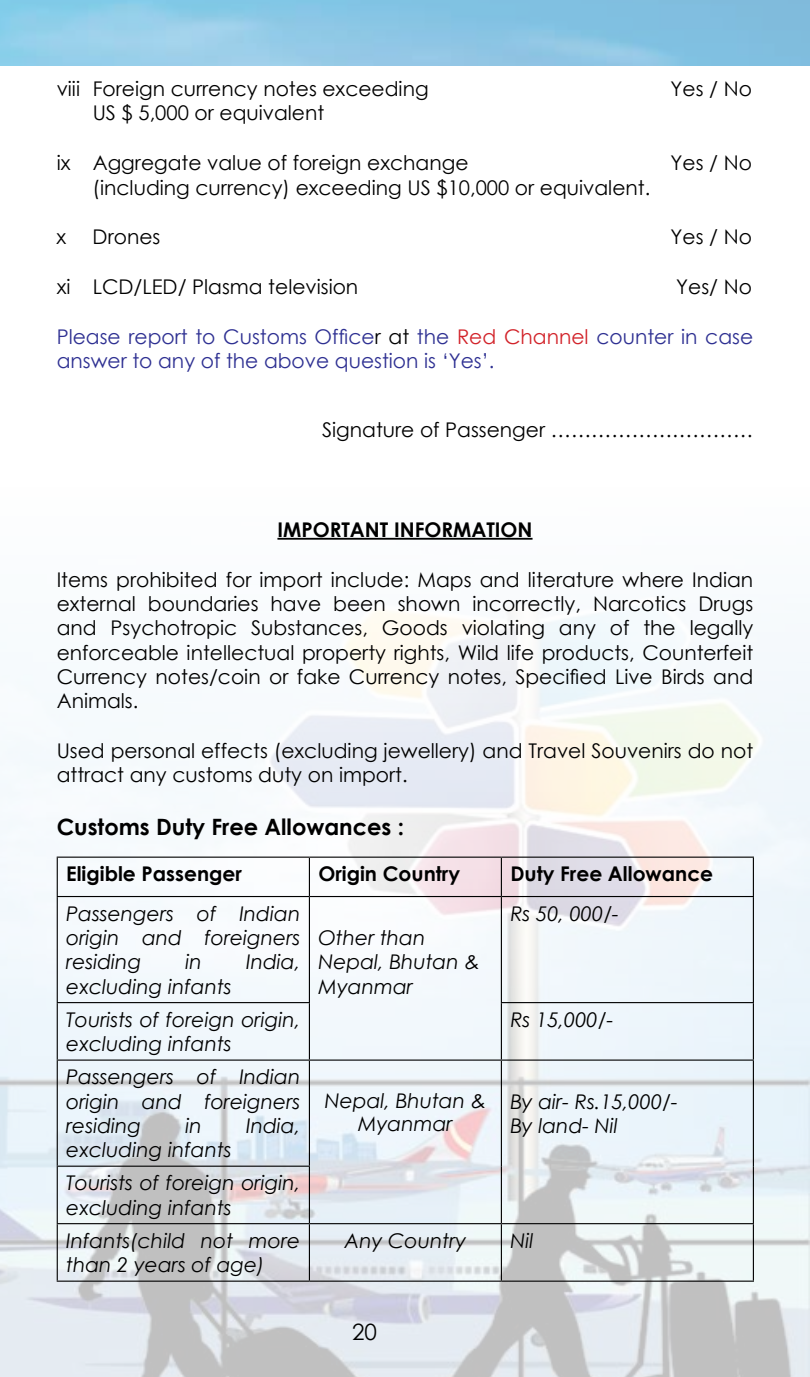
<style>
.page{position:relative;width:810px;height:1377px;background:#fff}
.page>*{position:absolute;margin:0;border:0;box-sizing:border-box;transform-origin:0 0}
.t1{font:700 22.5px "Century Gothic";color:#000}
.t2{font:22.5px "Century Gothic";color:#000}
.t3{font:20.25px/24.3px "Century Gothic";color:#000;text-align:justify}
.t4{font:italic 20.25px/24.3px "Century Gothic";color:#000}
.t5{font:20.25px/24.3px "Century Gothic";color:#2e3092}
.t6{font:700 20.25px "Century Gothic";color:#000}
.s1{color:#000}
.s2{color:#d2232a}
</style>
<div class="page">
<img style="left:0;top:537px;width:810px;height:840px">
<hr style="left:277px;top:538px;width:256px;height:2px;background:#000">
<hr style="left:57px;top:857px;width:252px;height:1px;background:#000">
<hr style="left:57px;top:858px;width:1px;height:38px;background:#000">
<hr style="left:309px;top:857px;width:192px;height:1px;background:#000">
<hr style="left:309px;top:858px;width:1px;height:38px;background:#000">
<hr style="left:501px;top:857px;width:253px;height:1px;background:#000">
<hr style="left:501px;top:858px;width:1px;height:38px;background:#000">
<hr style="left:753px;top:858px;width:1px;height:38px;background:#000">
<hr style="left:57px;top:896px;width:252px;height:1px;background:#000">
<hr style="left:57px;top:897px;width:1px;height:105px;background:#000">
<hr style="left:309px;top:896px;width:192px;height:1px;background:#000">
<hr style="left:309px;top:897px;width:1px;height:105px;background:#000">
<hr style="left:501px;top:896px;width:253px;height:1px;background:#000">
<hr style="left:501px;top:897px;width:1px;height:105px;background:#000">
<hr style="left:753px;top:897px;width:1px;height:105px;background:#000">
<hr style="left:57px;top:1002px;width:253px;height:1px;background:#000">
<hr style="left:57px;top:1003px;width:1px;height:57px;background:#000">
<hr style="left:309px;top:1003px;width:1px;height:57px;background:#000">
<hr style="left:501px;top:1002px;width:253px;height:1px;background:#000">
<hr style="left:501px;top:1003px;width:1px;height:57px;background:#000">
<hr style="left:753px;top:1003px;width:1px;height:57px;background:#000">
<hr style="left:57px;top:1060px;width:252px;height:1px;background:#000">
<hr style="left:57px;top:1061px;width:1px;height:105px;background:#000">
<hr style="left:309px;top:1060px;width:192px;height:1px;background:#000">
<hr style="left:309px;top:1061px;width:1px;height:105px;background:#000">
<hr style="left:501px;top:1060px;width:253px;height:1px;background:#000">
<hr style="left:501px;top:1061px;width:1px;height:105px;background:#000">
<hr style="left:753px;top:1061px;width:1px;height:105px;background:#000">
<hr style="left:501px;top:1166px;width:1px;height:57px;background:#000">
<hr style="left:753px;top:1166px;width:1px;height:57px;background:#000">
<hr style="left:57px;top:1166px;width:253px;height:1px;background:#000">
<hr style="left:57px;top:1167px;width:1px;height:56px;background:#000">
<hr style="left:309px;top:1167px;width:1px;height:56px;background:#000">
<hr style="left:57px;top:1223px;width:252px;height:1px;background:#000">
<hr style="left:57px;top:1224px;width:1px;height:57px;background:#000">
<hr style="left:309px;top:1223px;width:192px;height:1px;background:#000">
<hr style="left:309px;top:1224px;width:1px;height:57px;background:#000">
<hr style="left:501px;top:1223px;width:253px;height:1px;background:#000">
<hr style="left:501px;top:1224px;width:1px;height:57px;background:#000">
<hr style="left:753px;top:1224px;width:1px;height:57px;background:#000">
<hr style="left:57px;top:1281px;width:252px;height:1px;background:#000">
<hr style="left:309px;top:1281px;width:192px;height:1px;background:#000">
<hr style="left:501px;top:1281px;width:253px;height:1px;background:#000">
<p class="t3" style="left:57px;top:76px;width:373px">viii Foreign currency notes exceeding</p>
<p class="t3" style="left:671px;top:76px;width:83px">Yes / No</p>
<p class="t3" style="left:93px;top:101px;width:233px">US $ 5,000 or equivalent</p>
<p class="t3" style="left:57px;top:151px;width:413px">ix Aggregate value of foreign exchange</p>
<p class="t3" style="left:671px;top:151px;width:83px">Yes / No</p>
<p class="t3" style="left:93px;top:175px;width:559px">(including currency) exceeding US $10,000 or equivalent.</p>
<p class="t3" style="left:57px;top:225px;width:11px">x</p>
<p class="t3" style="left:93px;top:225px;width:69px">Drones</p>
<p class="t3" style="left:671px;top:225px;width:83px">Yes / No</p>
<p class="t3" style="left:57px;top:274px;width:303px">xi LCD/LED/ Plasma television</p>
<p class="t3" style="left:676px;top:274px;width:77px">Yes/ No</p>
<p class="t5" style="left:57px;top:324px;width:698px">Please report to Customs Office<span class="s1">r at</span> the <span class="s2">Red Channel</span> counter in case answer to any of the above question is ‘Yes’.</p>
<p class="t3" style="left:322px;top:418px;width:433px">Signature of Passenger …………………………</p>
<p class="t6" style="left:277px;top:514px;width:257px">IMPORTANT INFORMATION</p>
<p class="t3" style="left:57px;top:567px;width:698px">Items prohibited for import include: Maps and literature where Indian external boundaries have been shown incorrectly, Narcotics Drugs and Psychotropic Substances, Goods violating any of the legally enforceable intellectual property rights, Wild life products, Counterfeit Currency notes/coin or fake Currency notes, Specified Live Birds and Animals.</p>
<p class="t3" style="left:57px;top:738px;width:698px">Used personal effects (excluding jewellery) and Travel Souvenirs do not attract any customs duty on import.</p>
<p class="t1" style="left:57px;top:810px;width:349px">Customs Duty Free Allowances :</p>
<p class="t6" style="left:66px;top:859px;width:177px">Eligible Passenger</p>
<p class="t6" style="left:318px;top:859px;width:143px">Origin Country</p>
<p class="t6" style="left:510px;top:859px;width:204px">Duty Free Allowance</p>
<p class="t4" style="left:66px;top:901px;width:236px;text-align:justify">Passengers of Indian origin and foreigners residing</p>
<p class="t4" style="left:510px;top:901px;width:110px">Rs 50, 000/-</p>
<p class="t4" style="left:318px;top:925px;width:163px">Other than<br>Nepal, Bhutan &amp;<br>Myanmar</p>
<p class="t4" style="left:186px;top:950px;width:18px">in</p>
<p class="t4" style="left:246px;top:950px;width:56px">India,</p>
<p class="t4" style="left:66px;top:974px;width:167px">excluding infants</p>
<p class="t4" style="left:66px;top:1007px;width:236px">Tourists of foreign origin, excluding infants</p>
<p class="t4" style="left:510px;top:1007px;width:105px">Rs 15,000/-</p>
<p class="t4" style="left:66px;top:1065px;width:236px;text-align:justify">Passengers of Indian origin and foreigners residing</p>
<p class="t4" style="left:325px;top:1088px;width:163px;line-height:23.2px;text-align:center">Nepal, Bhutan &amp;<br>Myanmar</p>
<p class="t4" style="left:510px;top:1089px;width:169px">By air- Rs.15,000/-<br>By land- Nil</p>
<p class="t4" style="left:185px;top:1113px;width:18px">in</p>
<p class="t4" style="left:246px;top:1113px;width:56px">India,</p>
<p class="t4" style="left:66px;top:1137px;width:167px">excluding infants</p>
<p class="t4" style="left:66px;top:1171px;width:236px">Tourists of foreign origin, excluding infants</p>
<p class="t4" style="left:66px;top:1228px;width:236px">Infants(child not more than 2 years of age)</p>
<p class="t4" style="left:344px;top:1228px;width:124px">Any Country</p>
<p class="t4" style="left:510px;top:1228px;width:25px">Nil</p>
<p class="t2" style="left:352px;top:1316px;width:26px">20</p>
</div>
